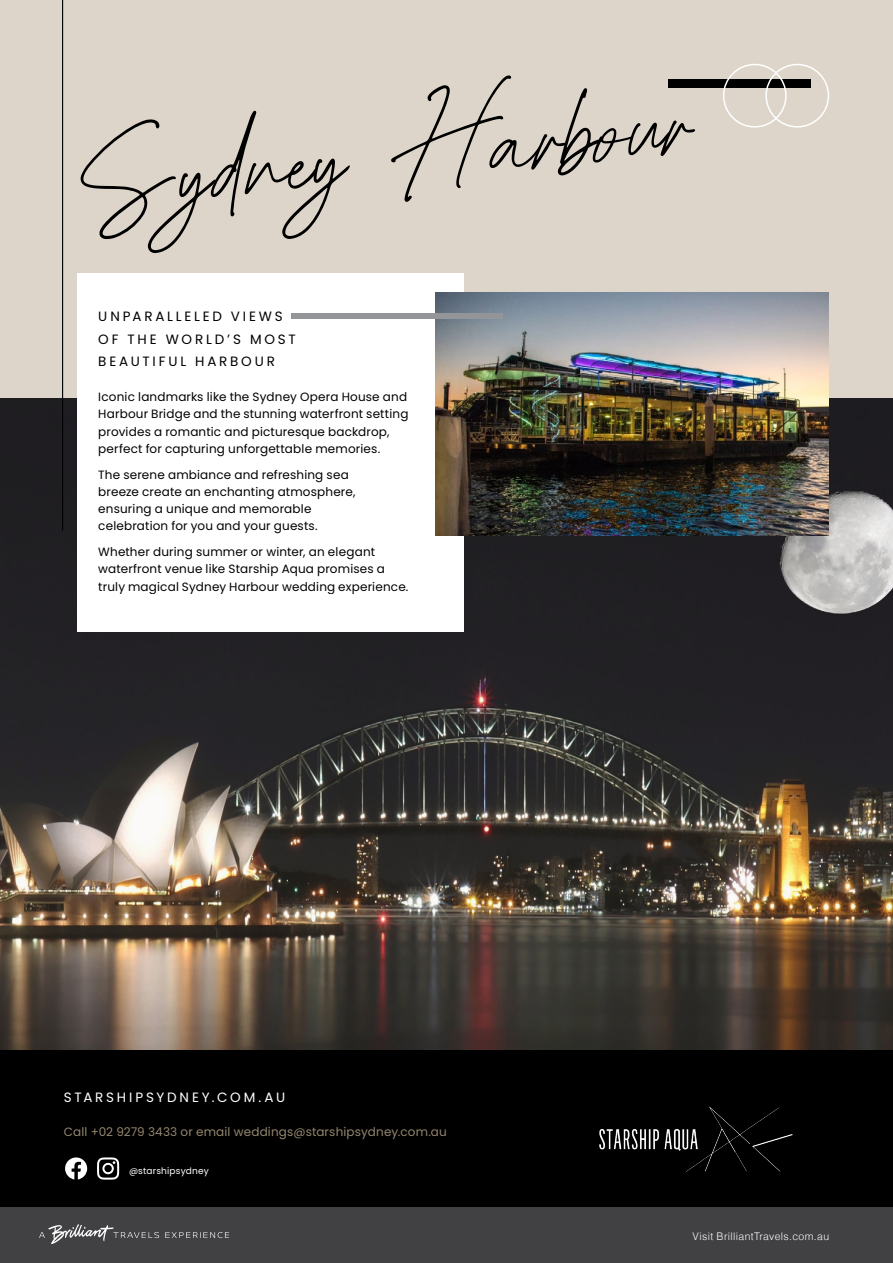
<style>
.page{position:relative;width:893px;height:1263px;background:#ddd5c9}
.page>*{position:absolute;margin:0;border:0;box-sizing:border-box;transform-origin:0 0}
.t1{font:178.2px "California Bright";color:#000}
.t2{font:13.5px/22.5px "Poppins";letter-spacing:.21em;color:#000}
.t3{font:13.5px "Poppins";letter-spacing:.21em;color:#fff}
.t4{font:12px/17.2px "Poppins";letter-spacing:.015em;color:#000}
.t5{font:12px "Poppins";letter-spacing:.015em;color:#94866e}
.t6{font:300 10.5px "Helvetica";letter-spacing:.03em;color:#fff}
.t7{font:9px "Poppins";letter-spacing:.02em;color:#fff}
</style>
<div class="page">
<img style="left:0;top:399px;width:893px;height:652px">
<hr style="left:62px;top:0;width:1px;height:530px;background:#000">
<div style="left:0;top:1051px;width:893px;height:212px;background:#000"></div>
<div style="left:668px;top:80px;width:142px;height:8px;background:#000"></div>
<div style="left:0;top:1207px;width:893px;height:56px;background:#414042"></div>
<svg style="left:39px;top:1224px;width:190px;height:20px"></svg>
<div style="left:723px;top:64px;width:64px;height:64px;border:2px solid #fff;border-radius:50%"></div>
<div style="left:765px;top:64px;width:64px;height:64px;border:2px solid #fff;border-radius:50%"></div>
<img style="left:599px;top:1106px;width:194px;height:66px">
<svg style="left:97px;top:1157px;width:22px;height:22px"></svg>
<div style="left:77px;top:273px;width:386px;height:358px;background:#fff"></div>
<svg style="left:65px;top:1157px;width:22px;height:22px"></svg>
<img style="left:435px;top:292px;width:394px;height:243px">
<div style="left:291px;top:313px;width:212px;height:6px;background:#939598"></div>
<h1 class="t1" style="left:63px;top:100px;width:625px;rotate:-6deg">Sydney Harbour</h1>
<p class="t2" style="left:98px;top:305px;width:199px">UNPARALLELED VIEWS<br>OF THE WORLD’S MOST<br>BEAUTIFUL HARBOUR</p>
<p class="t4" style="left:98px;top:388px;width:312px">Iconic landmarks like the Sydney Opera House and Harbour Bridge and the stunning waterfront setting provides a romantic and picturesque backdrop, perfect for capturing unforgettable memories.</p>
<p class="t4" style="left:98px;top:466px;width:259px">The serene ambiance and refreshing sea breeze create an enchanting atmosphere, ensuring a unique and memorable celebration for you and your guests.</p>
<p class="t4" style="left:98px;top:543px;width:312px">Whether during summer or winter, an elegant waterfront venue like Starship Aqua promises a truly magical Sydney Harbour wedding experience.</p>
<p class="t3" style="left:64px;top:1089px;width:223px">STARSHIPSYDNEY.COM.AU</p>
<p class="t5" style="left:64px;top:1125px;width:385px">Call +02 9279 3433 or email weddings@starshipsydney.com.au</p>
<p class="t7" style="left:129px;top:1165px;width:81px">@starshipsydney</p>
<p class="t6" style="left:693px;top:1230px;width:138px">Visit BrilliantTravels.com.au</p>
</div>
